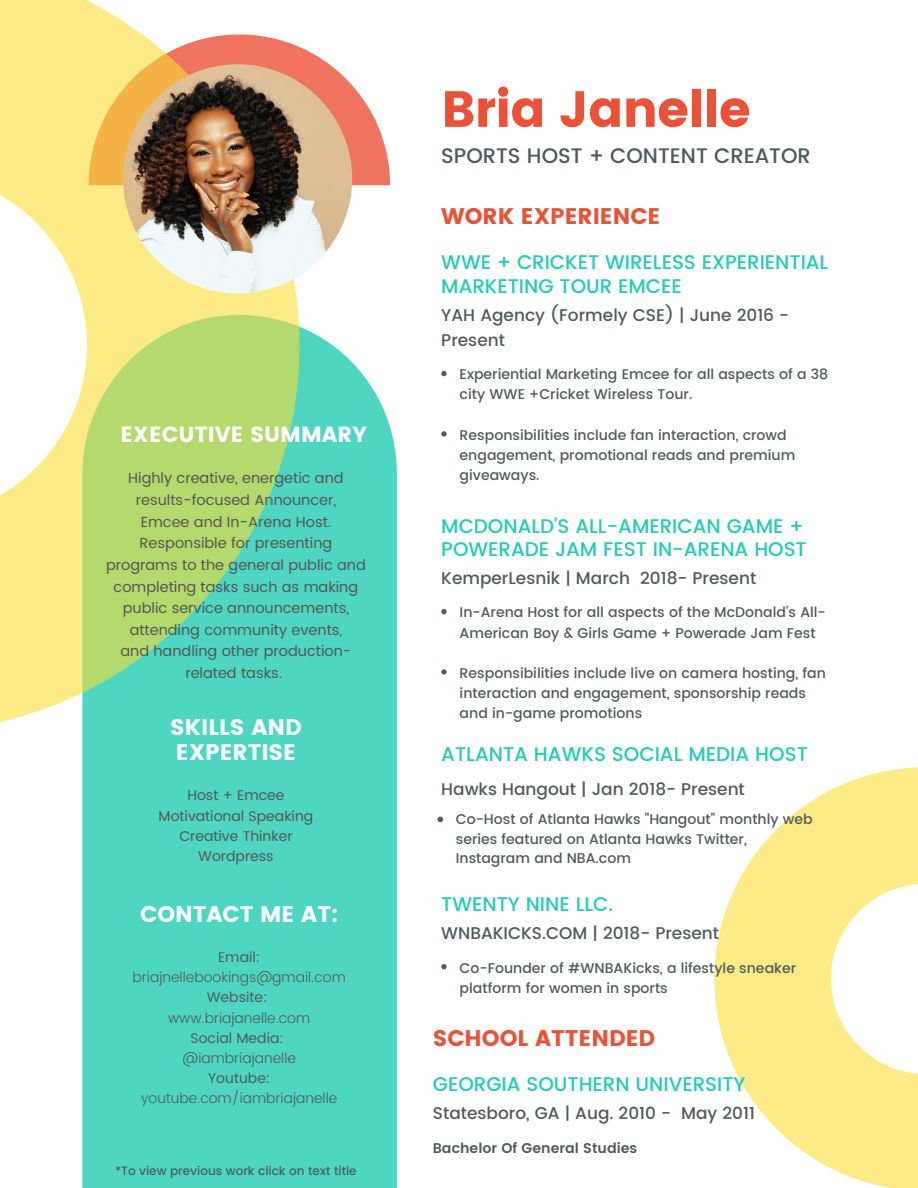
<style>
.page{position:relative;width:918px;height:1188px;background:#fff}
.page>*{position:absolute;margin:0;border:0;box-sizing:border-box;transform-origin:0 0}
.t1{font:50.85px "Poppins";letter-spacing:-.02em;color:#ec5136}
.t2{font:22.5px/24.3px "Poppins";color:#fff}
.t3{font:22.5px "Poppins";color:#ec5136}
.t4{font:21.9px "Poppins";color:#fff}
.t5{font:500 21px "Poppins";color:#50595b}
.t6{font:500 19.8px/23.2px "Poppins";color:#21cdb4}
.t7{font:500 16.95px/25.3px "Poppins";color:#50595b}
.t8{font:14.55px/21.6px "Poppins";color:#545454;text-align:center}
.t9{font:500 14.1px/20.1px "Poppins";color:#50595b}
.t10{font:300 14.1px "Poppins";color:#50595b}
.t11{font:14.1px/20.1px "Poppins";color:#545454;text-align:center}
.t12{font:14.1px "Poppins";color:#50595b}
.t13{font:600 14.1px "Poppins";color:#50595b}
.t14{font:500 12px "Poppins";color:#50595b}
</style>
<div class="page">
<svg style="left:82px;top:327px;width:315px;height:861px;background:#58d9c6"></svg>
<svg style="left:300px;top:47px;width:90px;height:138px;fill:#ef735e"></svg>
<svg style="left:0;top:0;width:300px;height:732px;background:#cae197"></svg>
<svg style="left:714px;top:767px;width:204px;height:421px;fill:#fcea85"></svg>
<svg style="left:441px;top:371px;width:6px;height:5px"></svg>
<svg style="left:441px;top:431px;width:6px;height:6px"></svg>
<svg style="left:441px;top:609px;width:6px;height:5px"></svg>
<svg style="left:441px;top:669px;width:6px;height:6px"></svg>
<img style="left:123px;top:64px;width:229px;height:229px;border-radius:50%">
<svg style="left:438px;top:817px;width:5px;height:5px"></svg>
<svg style="left:441px;top:964px;width:6px;height:5px"></svg>
<h3 class="t4" style="left:120px;top:422px;width:248px">EXECUTIVE SUMMARY</h3>
<p class="t8" style="left:106px;top:468px;width:261px">Highly creative, energetic and results-focused Announcer,<br>Emcee and In-Arena Host.<br>Responsible for presenting programs to the general public and completing tasks such as making public service announcements, attending community events,<br>and handling other production&shy;related tasks.</p>
<h2 class="t2" style="left:170px;top:715px;width:133px">SKILLS AND<br>EXPERTISE</h2>
<p class="t11" style="left:159px;top:785px;width:156px">Host + Emcee<br>Motivational Speaking<br>Creative Thinker<br>Wordpress</p>
<h2 class="t2" style="left:140px;top:902px;width:200px">CONTACT ME AT:</h2>
<p class="t12" style="left:218px;top:949px;width:44px">Email:</p>
<p class="t10" style="left:133px;top:969px;width:215px">briajnellebookings@gmail.com</p>
<p class="t12" style="left:207px;top:989px;width:62px">Website:</p>
<p class="t10" style="left:168px;top:1009px;width:144px">www.briajanelle.com</p>
<p class="t12" style="left:190px;top:1030px;width:95px">Social Media:</p>
<p class="t10" style="left:182px;top:1050px;width:115px">@iambriajanelle</p>
<p class="t12" style="left:208px;top:1070px;width:64px">Youtube:</p>
<p class="t10" style="left:141px;top:1090px;width:198px">youtube.com/iambriajanelle</p>
<p class="t14" style="left:115px;top:1164px;width:243px">*To view previous work click on text title</p>
<h1 class="t1" style="left:441px;top:80px;width:311px">Bria Janelle</h1>
<h3 class="t5" style="left:441px;top:144px;width:371px">SPORTS HOST + CONTENT CREATOR</h3>
<h2 class="t3" style="left:441px;top:203px;width:221px">WORK EXPERIENCE</h2>
<h3 class="t6" style="left:441px;top:251px;width:389px">WWE + CRICKET WIRELESS EXPERIENTIAL<br>MARKETING TOUR EMCEE</h3>
<p class="t7" style="left:441px;top:302px;width:349px">YAH Agency (Formely CSE) | June 2016 -<br>Present</p>
<p class="t9" style="left:460px;top:364px;width:370px">Experiential Marketing Emcee for all aspects of a 38 city WWE +Cricket Wireless Tour.</p>
<p class="t9" style="left:460px;top:425px;width:337px">Responsibilities include fan interaction, crowd engagement, promotional reads and premium giveaways.</p>
<h3 class="t6" style="left:441px;top:514px;width:367px">MCDONALD'S ALL-AMERICAN GAME +<br>POWERADE JAM FEST IN-ARENA HOST</h3>
<p class="t7" style="left:441px;top:566px;width:317px">KemperLesnik | March 2018- Present</p>
<p class="t9" style="left:460px;top:603px;width:368px">In-Arena Host for all aspects of the McDonald's All-<br>American Boy &amp; Girls Game + Powerade Jam Fest</p>
<p class="t9" style="left:460px;top:663px;width:368px">Responsibilities include live on camera hosting, fan interaction and engagement, sponsorship reads and in-game promotions</p>
<h3 class="t6" style="left:441px;top:743px;width:368px">ATLANTA HAWKS SOCIAL MEDIA HOST</h3>
<p class="t7" style="left:441px;top:777px;width:305px">Hawks Hangout | Jan 2018- Present</p>
<p class="t9" style="left:456px;top:810px;width:358px;line-height:19.2px">Co-Host of Atlanta Hawks "Hangout" monthly web series featured on Atlanta Hawks Twitter,<br>Instagram and NBA.com</p>
<h3 class="t6" style="left:441px;top:893px;width:173px">TWENTY NINE LLC.</h3>
<p class="t7" style="left:441px;top:921px;width:279px">WNBAKICKS.COM | 2018- Present</p>
<p class="t9" style="left:460px;top:958px;width:338px">Co-Founder of #WNBAKicks, a lifestyle sneaker platform for women in sports</p>
<h2 class="t3" style="left:433px;top:1025px;width:224px">SCHOOL ATTENDED</h2>
<h3 class="t6" style="left:433px;top:1073px;width:314px">GEORGIA SOUTHERN UNIVERSITY</h3>
<p class="t7" style="left:433px;top:1101px;width:324px">Statesboro, GA | Aug. 2010 - May 2011</p>
<p class="t13" style="left:433px;top:1139px;width:206px">Bachelor Of General Studies</p>
</div>
